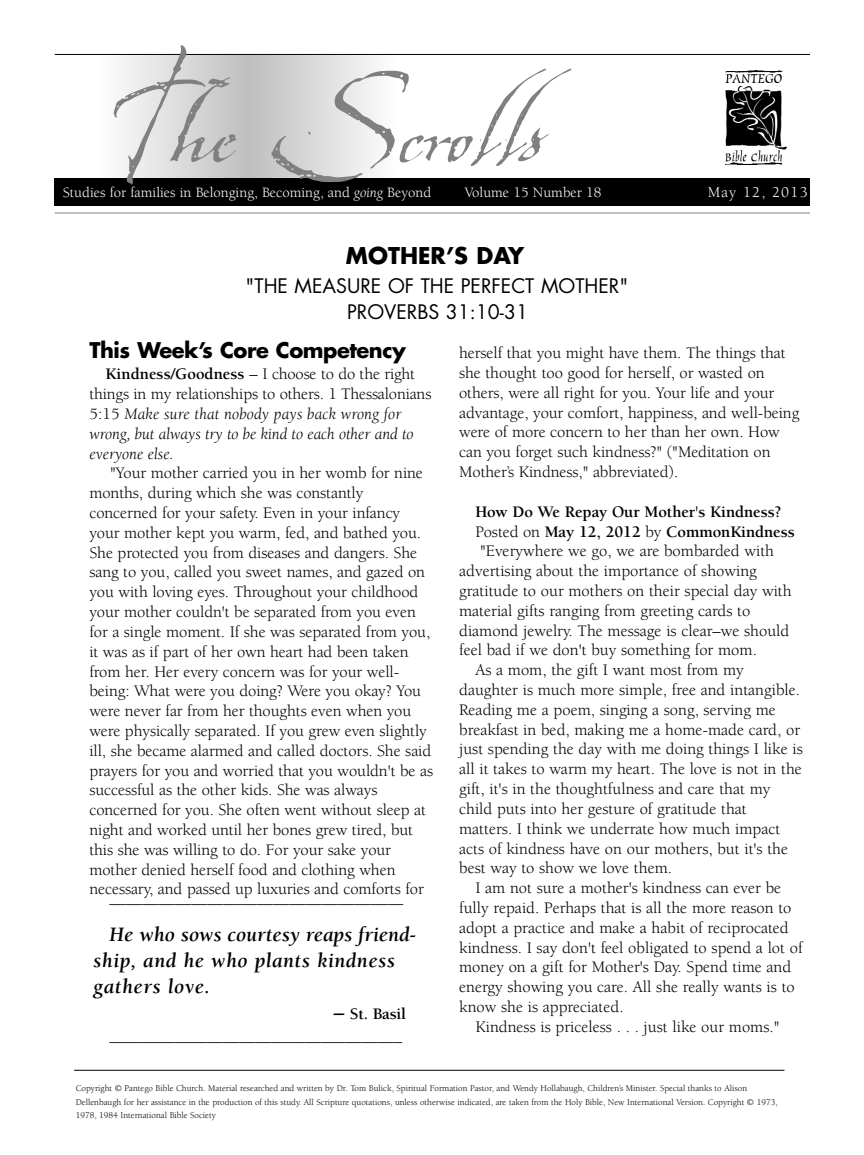
<style>
.page{position:relative;width:864px;height:1155px;background:#fff}
.page>*{position:absolute;margin:0;border:0;box-sizing:border-box;transform-origin:0 0}
.t1{font:257.25px "La Figura";color:#808080}
.t2{font:700 22.5px "Futura";color:#000}
.t3{font:italic 700 21px/25.8px "Berkeley";letter-spacing:.025em;color:#000}
.t4{font:700 21px "Futura";letter-spacing:-.02em;color:#000}
.t5{font:19.5px/25.7px "Futura";color:#000;text-align:center}
.t6{font:16.5px/19.8px "Berkeley";letter-spacing:-.005em;color:#000}
.t7{font:italic 16.5px/19.8px "Berkeley";letter-spacing:-.005em;color:#000}
.t8{font:700 16.5px "Berkeley";letter-spacing:-.005em;color:#000}
.t9{font:15.3px "Berkeley";letter-spacing:.08em;color:#fff}
.t10{font:14.7px "Berkeley";color:#fff}
.t11{font:9px/13.5px "Berkeley";color:#000}
.s1{font-style:italic}
.s2{font-weight:700;font-style:normal}
.s3{font-style:normal}
.s4{font-weight:700;font-style:italic;font-size:21px}
.s5{font-weight:700}
.s6{font-weight:700;font-style:italic}
.s7{font-weight:400}
</style>
<div class="page">
<hr style="left:74px;top:1069px;width:710px;height:1px;background:#000">
<div style="left:144px;top:55px;width:210px;height:146px;background:#ebebeb"></div>
<div style="left:155px;top:55px;width:187px;height:146px;background:#e6e6e6"></div>
<div style="left:165px;top:55px;width:168px;height:146px;background:#e2e2e2"></div>
<div style="left:174px;top:55px;width:149px;height:146px;background:#dedede"></div>
<div style="left:183px;top:55px;width:131px;height:146px;background:#dadada"></div>
<div style="left:193px;top:55px;width:112px;height:146px;background:#d6d6d6"></div>
<div style="left:202px;top:55px;width:93px;height:146px;background:#d2d2d2"></div>
<div style="left:211px;top:55px;width:75px;height:146px;background:#cecece"></div>
<div style="left:221px;top:55px;width:56px;height:146px;background:#cacaca"></div>
<div style="left:230px;top:55px;width:37px;height:146px;background:#c6c6c6"></div>
<div style="left:239px;top:55px;width:19px;height:146px;background:#c2c2c2"></div>
<img style="left:725px;top:70px;width:62px;height:94px">
<hr style="left:55px;top:54px;width:755px;height:1px;background:#000">
<div style="left:55px;top:178px;width:755px;height:27px;background:#000"></div>
<hr style="left:55px;top:213px;width:755px;height:1px;background:#808080">
<h1 class="t1" style="left:109px;top:-78px;width:436px">The Scrolls</h1>
<p class="t10" style="left:63px;top:186px;width:370px">Studies for families in Belonging, Becoming, and <span class="s1">going</span> Beyond</p>
<p class="t10" style="left:465px;top:186px;width:138px">Volume 15 Number 18</p>
<p class="t9" style="left:708px;top:186px;width:101px">May 12, 2013</p>
<h2 class="t2" style="left:346px;top:245px;width:180px">MOTHER’S DAY</h2>
<p class="t5" style="left:246px;top:275px;width:384px">"THE MEASURE OF THE PERFECT MOTHER"<br>PROVERBS 31:10-31</p>
<p class="t4" style="left:89px;top:340px;width:318px">This Week’s Core Competency</p>
<p class="t7" style="left:89px;top:365px;width:344px;text-indent:16px"><span class="s2">Kindness/Goodness</span> <span class="s3">– I choose to do the right things in my relationships to others. 1 Thessalonians 5:15</span> Make sure that nobody pays back wrong for wrong, but always try to be kind to each other and to everyone else.</p>
<p class="t6" style="left:89px;top:464px;width:345px;text-indent:21px">"Your mother carried you in her womb for nine months, during which she was constantly concerned for your safety. Even in your infancy your mother kept you warm, fed, and bathed you.<br>She protected you from diseases and dangers. She sang to you, called you sweet names, and gazed on you with loving eyes. Throughout your childhood your mother couldn't be separated from you even for a single moment. If she was separated from you, it was as if part of her own heart had been taken from her. Her every concern was for your well&shy;being: What were you doing? Were you okay? You were never far from her thoughts even when you were physically separated. If you grew even slightly ill, she became alarmed and called doctors. She said prayers for you and worried that you wouldn't be as successful as the other kids. She was always concerned for you. She often went without sleep at night and worked until her bones grew tired, but this she was willing to do. For your sake your mother denied herself food and clothing when necessary, and passed up luxuries and comforts for</p>
<p class="t3" style="left:93px;top:923px;width:325px;text-indent:16px">He who sows courtesy reaps friend&shy;ship, and he who plants kindness gathers love.</p>
<p class="t6" style="left:109px;top:1003px;width:298px;line-height:22px;text-align:right"><span class="s4">–</span> <span class="s5">St. Basil </span><span class="s6">____________</span>________________________</p>
<p class="t6" style="left:459px;top:344px;width:342px">herself that you might have them. The things that she thought too good for herself, or wasted on others, were all right for you. Your life and your advantage, your comfort, happiness, and well-being were of more concern to her than her own. How can you forget such kindness?" ("Meditation on Mother’s Kindness," abbreviated).</p>
<p class="t8" style="left:475px;top:505px;width:308px">How Do We Repay Our Mother's Kindness?</p>
<p class="t8" style="left:475px;top:525px;width:321px"><span class="s7">Posted on</span> May 12, 2012 <span class="s7">by</span> CommonKindness</p>
<p class="t6" style="left:480px;top:542px;width:296px">"Everywhere we go, we are bombarded with</p>
<p class="t6" style="left:459px;top:562px;width:299px">advertising about the importance of showing</p>
<p class="t6" style="left:459px;top:582px;width:334px">gratitude to our mothers on their special day with</p>
<p class="t6" style="left:459px;top:602px;width:293px">material gifts ranging from greeting cards to</p>
<p class="t6" style="left:459px;top:622px;width:332px">diamond jewelry. The message is clear–we should</p>
<p class="t6" style="left:459px;top:641px;width:299px">feel bad if we don't buy something for mom.</p>
<p class="t6" style="left:475px;top:661px;width:270px">As a mom, the gift I want most from my</p>
<p class="t6" style="left:459px;top:681px;width:342px">daughter is much more simple, free and intangible.</p>
<p class="t6" style="left:459px;top:701px;width:318px">Reading me a poem, singing a song, serving me</p>
<p class="t6" style="left:459px;top:721px;width:342px">breakfast in bed, making me a home-made card, or</p>
<p class="t6" style="left:459px;top:740px;width:345px">just spending the day with me doing things I like is</p>
<p class="t6" style="left:459px;top:760px;width:344px">all it takes to warm my heart. The love is not in the</p>
<p class="t6" style="left:459px;top:780px;width:313px">gift, it's in the thoughtfulness and care that my</p>
<p class="t6" style="left:459px;top:800px;width:289px">child puts into her gesture of gratitude that</p>
<p class="t6" style="left:459px;top:820px;width:323px">matters. I think we underrate how much impact</p>
<p class="t6" style="left:459px;top:839px;width:331px">acts of kindness have on our mothers, but it's the</p>
<p class="t6" style="left:459px;top:859px;width:214px">best way to show we love them.</p>
<p class="t6" style="left:475px;top:879px;width:307px">I am not sure a mother's kindness can ever be</p>
<p class="t6" style="left:459px;top:899px;width:334px">fully repaid. Perhaps that is all the more reason to</p>
<p class="t6" style="left:459px;top:919px;width:331px">adopt a practice and make a habit of reciprocated</p>
<p class="t6" style="left:459px;top:938px;width:345px">kindness. I say don't feel obligated to spend a lot of</p>
<p class="t6" style="left:459px;top:958px;width:334px">money on a gift for Mother's Day. Spend time and</p>
<p class="t6" style="left:459px;top:978px;width:337px">energy showing you care. All she really wants is to</p>
<p class="t6" style="left:459px;top:998px;width:166px">know she is appreciated.</p>
<p class="t6" style="left:475px;top:1018px;width:306px">Kindness is priceless . . . just like our moms."</p>
<p class="t11" style="left:76px;top:1082px;width:704px">Copyright © Pantego Bible Church. Material researched and written by Dr. Tom Bulick, Spiritual Formation Pastor, and Wendy Hollabaugh, Children’s Minister. Special thanks to Alison<br>Dellenbaugh for her assistance in the production of this study. All Scripture quotations, unless otherwise indicated, are taken from the Holy Bible, New International Version. Copyright © 1973,<br>1978, 1984 International Bible Society</p>
</div>
